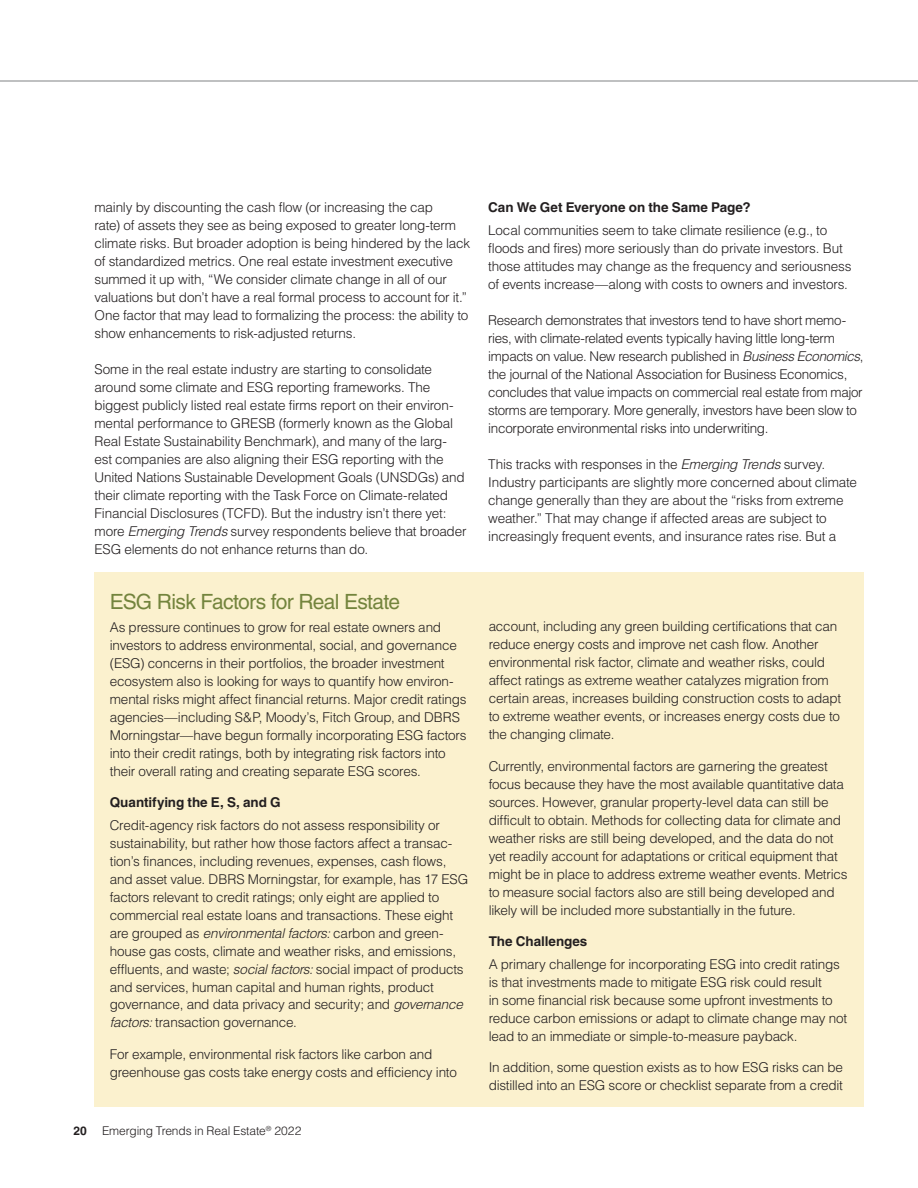
<style>
.page{position:relative;width:918px;height:1188px;background:#fff}
.page>*{position:absolute;margin:0;border:0;box-sizing:border-box;transform-origin:0 0}
.t1{font:21px "Helvetica LT Std";letter-spacing:-.03em;color:#73843d}
.t2{font:300 13.5px/18px "Helvetica LT Std";letter-spacing:-.015em;color:#231f20}
.t3{font:700 13.5px "Helvetica LT Std";letter-spacing:-.005em;color:#231f20}
.t4{font:300 12px "Helvetica LT Std";letter-spacing:-.01em;color:#231f20}
.t5{font:700 12px "Helvetica LT Std";color:#231f20}
.s1{font-style:italic}
</style>
<div class="page">
<hr style="left:0;top:81px;width:918px;height:1px;background:#808285">
<div style="left:94px;top:572px;width:770px;height:535px;background:#fbf1ce"></div>
<p class="t2" style="left:94px;top:198px;width:377px">mainly by discounting the cash flow (or increasing the cap<br>rate) of assets they see as being exposed to greater long-term climate risks. But broader adoption is being hindered by the lack of standardized metrics. One real estate investment executive summed it up with, “We consider climate change in all of our valuations but don’t have a real formal process to account for it.” One factor that may lead to formalizing the process: the ability to show enhancements to risk-adjusted returns.</p>
<p class="t2" style="left:94px;top:360px;width:374px">Some in the real estate industry are starting to consolidate around some climate and ESG reporting frameworks. The biggest publicly listed real estate firms report on their environ&shy;mental performance to GRESB (formerly known as the Global Real Estate Sustainability Benchmark), and many of the larg&shy;est companies are also aligning their ESG reporting with the United Nations Sustainable Development Goals (UNSDGs) and their climate reporting with the Task Force on Climate-related Financial Disclosures (TCFD). But the industry isn’t there yet: more <span class="s1">Emerging Trends</span> survey respondents believe that broader ESG elements do not enhance returns than do.</p>
<h1 class="t1" style="left:110px;top:590px;width:292px">ESG Risk Factors for Real Estate</h1>
<p class="t2" style="left:110px;top:618px;width:358px">As pressure continues to grow for real estate owners and investors to address environmental, social, and governance (ESG) concerns in their portfolios, the broader investment ecosystem also is looking for ways to quantify how environ&shy;mental risks might affect financial returns. Major credit ratings agencies—including S&amp;P, Moody’s, Fitch Group, and DBRS Morningstar—have begun formally incorporating ESG factors into their credit ratings, both by integrating risk factors into their overall rating and creating separate ESG scores.</p>
<p class="t3" style="left:110px;top:794px;width:172px">Quantifying the E, S, and G</p>
<p class="t2" style="left:110px;top:816px;width:360px">Credit-agency risk factors do not assess responsibility or sustainability, but rather how those factors affect a transac&shy;tion’s finances, including revenues, expenses, cash flows, and asset value. DBRS Morningstar, for example, has 17 ESG factors relevant to credit ratings; only eight are applied to commercial real estate loans and transactions. These eight are grouped as <span class="s1">environmental factors:</span> carbon and green&shy;house gas costs, climate and weather risks, and emissions, effluents, and waste; <span class="s1">social factors:</span> social impact of products and services, human capital and human rights, product governance, and data privacy and security; and <span class="s1">governance factors:</span> transaction governance.</p>
<p class="t2" style="left:110px;top:1045px;width:349px">For example, environmental risk factors like carbon and greenhouse gas costs take energy costs and efficiency into</p>
<p class="t5" style="left:74px;top:1124px;width:15px">20</p>
<p class="t4" style="left:102px;top:1123px;width:201px">Emerging Trends in Real Estate<sup>®</sup> 2022</p>
<p class="t3" style="left:488px;top:199px;width:264px">Can We Get Everyone on the Same Page?</p>
<p class="t2" style="left:488px;top:221px;width:365px">Local communities seem to take climate resilience (e.g., to floods and fires) more seriously than do private investors. But those attitudes may change as the frequency and seriousness of events increase—along with costs to owners and investors.</p>
<p class="t2" style="left:488px;top:311px;width:377px">Research demonstrates that investors tend to have short memo&shy;ries, with climate-related events typically having little long-term impacts on value. New research published in <span class="s1">Business Economics</span>, the journal of the National Association for Business Economics, concludes that value impacts on commercial real estate from major storms are temporary. More generally, investors have been slow to incorporate environmental risks into underwriting.</p>
<p class="t2" style="left:488px;top:455px;width:370px">This tracks with responses in the <span class="s1">Emerging Trends</span> survey.<br>Industry participants are slightly more concerned about climate change generally than they are about the “risks from extreme weather.” That may change if affected areas are subject to increasingly frequent events, and insurance rates rise. But a</p>
<p class="t2" style="left:489px;top:618px;width:354px">account, including any green building certifications that can reduce energy costs and improve net cash flow. Another environmental risk factor, climate and weather risks, could affect ratings as extreme weather catalyzes migration from certain areas, increases building construction costs to adapt to extreme weather events, or increases energy costs due to the changing climate.</p>
<p class="t2" style="left:489px;top:757px;width:360px">Currently, environmental factors are garnering the greatest focus because they have the most available quantitative data sources. However, granular property-level data can still be difficult to obtain. Methods for collecting data for climate and weather risks are still being developed, and the data do not yet readily account for adaptations or critical equipment that might be in place to address extreme weather events. Metrics to measure social factors also are still being developed and likely will be included more substantially in the future.</p>
<p class="t3" style="left:489px;top:933px;width:100px">The Challenges</p>
<p class="t2" style="left:489px;top:955px;width:360px">A primary challenge for incorporating ESG into credit ratings is that investments made to mitigate ESG risk could result<br>in some financial risk because some upfront investments to reduce carbon emissions or adapt to climate change may not lead to an immediate or simple-to-measure payback.</p>
<p class="t2" style="left:489px;top:1058px;width:356px">In addition, some question exists as to how ESG risks can be distilled into an ESG score or checklist separate from a credit</p>
</div>
